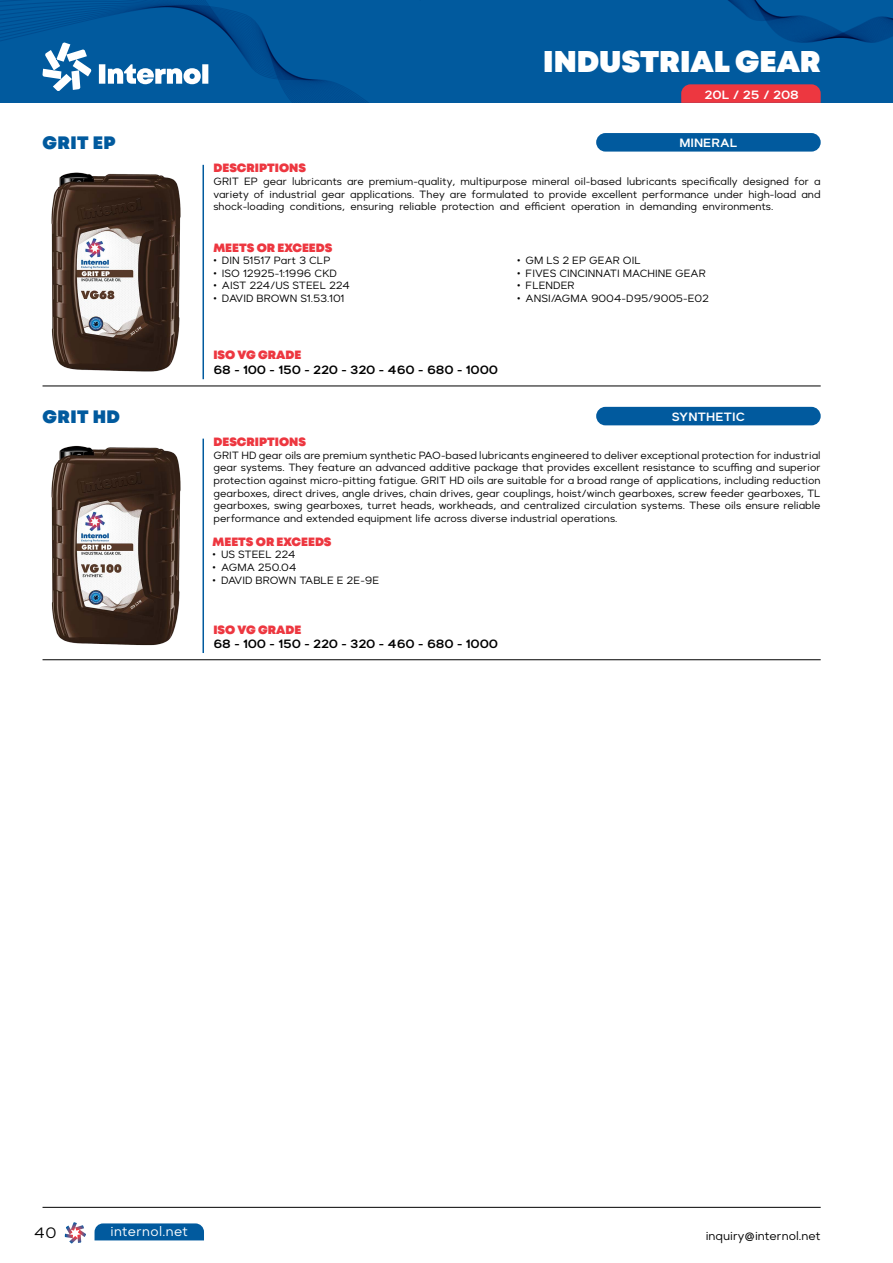
<style>
.page{position:relative;width:893px;height:1263px;background:#fff}
.page>*{position:absolute;margin:0;border:0;box-sizing:border-box;transform-origin:0 0}
.t1{font:900 30px "Mont";color:#fff}
.t2{font:900 18px "Mont";letter-spacing:.025em;color:#015a9e}
.t3{font:15px "Suprema";color:#000}
.t4{font:13.5px "Suprema";letter-spacing:.025em;color:#fff}
.t5{font:900 12px "Mont";color:#ed3740}
.t6{font:600 12px "Suprema";letter-spacing:-.025em;color:#000}
.t7{font:600 12px "Suprema";color:#fff}
.t8{font:12px "Suprema";color:#000}
.t9{font:10.5px/12.6px "Suprema";color:#000;text-align:justify}
</style>
<div class="page">
<div style="left:0;top:0;width:893px;height:103px;background:#015a9e"></div>
<svg style="left:728px;top:0;width:165px;height:43px"></svg>
<svg style="left:88px;top:0;width:281px;height:103px"></svg>
<svg style="left:99px;top:64px;width:109px;height:20px"></svg>
<svg style="left:42px;top:42px;width:50px;height:49px"></svg>
<svg style="left:681px;top:84px;width:140px;height:19px;background:#e23843"></svg>
<svg style="left:95px;top:1223px;width:109px;height:17px;background:#0b60a2"></svg>
<svg style="left:65px;top:1222px;width:21px;height:21px"></svg>
<hr style="left:43px;top:386px;width:778px;height:1px;background:#000">
<hr style="left:43px;top:659px;width:778px;height:1px;background:#000">
<hr style="left:43px;top:1207px;width:778px;height:1px;background:#000">
<hr style="left:202px;top:165px;width:2px;height:214px;background:#015a9e">
<hr style="left:202px;top:439px;width:2px;height:214px;background:#015a9e">
<img style="left:51px;top:172px;width:130px;height:200px">
<img style="left:51px;top:445px;width:130px;height:201px">
<div style="left:596px;top:133px;width:225px;height:19px;background:#015a9e;border-radius:9px"></div>
<div style="left:596px;top:407px;width:225px;height:18px;background:#015a9e;border-radius:9px"></div>
<h2 class="t2" style="left:43px;top:131px;width:75px">GRIT EP</h2>
<h2 class="t2" style="left:43px;top:404px;width:79px">GRIT HD</h2>
<h1 class="t1" style="left:543px;top:42px;width:279px">INDUSTRIAL GEAR</h1>
<p class="t7" style="left:705px;top:88px;width:96px">20L / 25 / 208</p>
<p class="t7" style="left:679px;top:135px;width:60px">MINERAL</p>
<p class="t5" style="left:213px;top:160px;width:94px">DESCRIPTIONS</p>
<p class="t9" style="left:213px;top:175px;width:609px">GRIT EP gear lubricants are premium-quality, multipurpose mineral oil-based lubricants specifically designed for a variety of industrial gear applications. They are formulated to provide excellent performance under high-load and shock-loading conditions, ensuring reliable protection and efficient operation in demanding environments.</p>
<p class="t5" style="left:213px;top:239px;width:120px">MEETS OR EXCEEDS</p>
<p class="t9" style="left:213px;top:254px;width:119px">• DIN 51517 Part 3 CLP</p>
<p class="t9" style="left:213px;top:267px;width:125px">• ISO 12925-1:1996 CKD</p>
<p class="t9" style="left:213px;top:279px;width:138px">• AIST 224/US STEEL 224</p>
<p class="t9" style="left:213px;top:292px;width:132px">• DAVID BROWN S1.53.101</p>
<p class="t5" style="left:213px;top:347px;width:89px">ISO VG GRADE</p>
<p class="t6" style="left:213px;top:362px;width:286px">68 - 100 - 150 - 220 - 320 - 460 - 680 - 1000</p>
<p class="t9" style="left:517px;top:254px;width:125px">• GM LS 2 EP GEAR OIL</p>
<p class="t9" style="left:517px;top:267px;width:190px">• FIVES CINCINNATI MACHINE GEAR</p>
<p class="t9" style="left:517px;top:279px;width:59px">• FLENDER</p>
<p class="t9" style="left:517px;top:292px;width:193px">• ANSI/AGMA 9004-D95/9005-E02</p>
<p class="t7" style="left:672px;top:409px;width:75px">SYNTHETIC</p>
<p class="t5" style="left:213px;top:434px;width:94px">DESCRIPTIONS</p>
<p class="t9" style="left:213px;top:449px;width:609px">GRIT HD gear oils are premium synthetic PAO-based lubricants engineered to deliver exceptional protection for industrial gear systems. They feature an advanced additive package that provides excellent resistance to scuffing and superior protection against micro-pitting fatigue. GRIT HD oils are suitable for a broad range of applications, including reduction gearboxes, direct drives, angle drives, chain drives, gear couplings, hoist/winch gearboxes, screw feeder gearboxes, TL gearboxes, swing gearboxes, turret heads, workheads, and centralized circulation systems. These oils ensure reliable performance and extended equipment life across diverse industrial operations.</p>
<p class="t5" style="left:213px;top:534px;width:120px">MEETS OR EXCEEDS</p>
<p class="t9" style="left:213px;top:548px;width:85px">• US STEEL 224</p>
<p class="t9" style="left:213px;top:561px;width:86px">• AGMA 250.04</p>
<p class="t9" style="left:213px;top:574px;width:168px">• DAVID BROWN TABLE E 2E-9E</p>
<p class="t5" style="left:213px;top:622px;width:89px">ISO VG GRADE</p>
<p class="t6" style="left:213px;top:637px;width:286px">68 - 100 - 150 - 220 - 320 - 460 - 680 - 1000</p>
<h3 class="t3" style="left:34px;top:1224px;width:24px">40</h3>
<p class="t4" style="left:110px;top:1223px;width:79px">internol.net</p>
<p class="t8" style="left:706px;top:1228px;width:116px">inquiry@internol.net</p>
</div>
